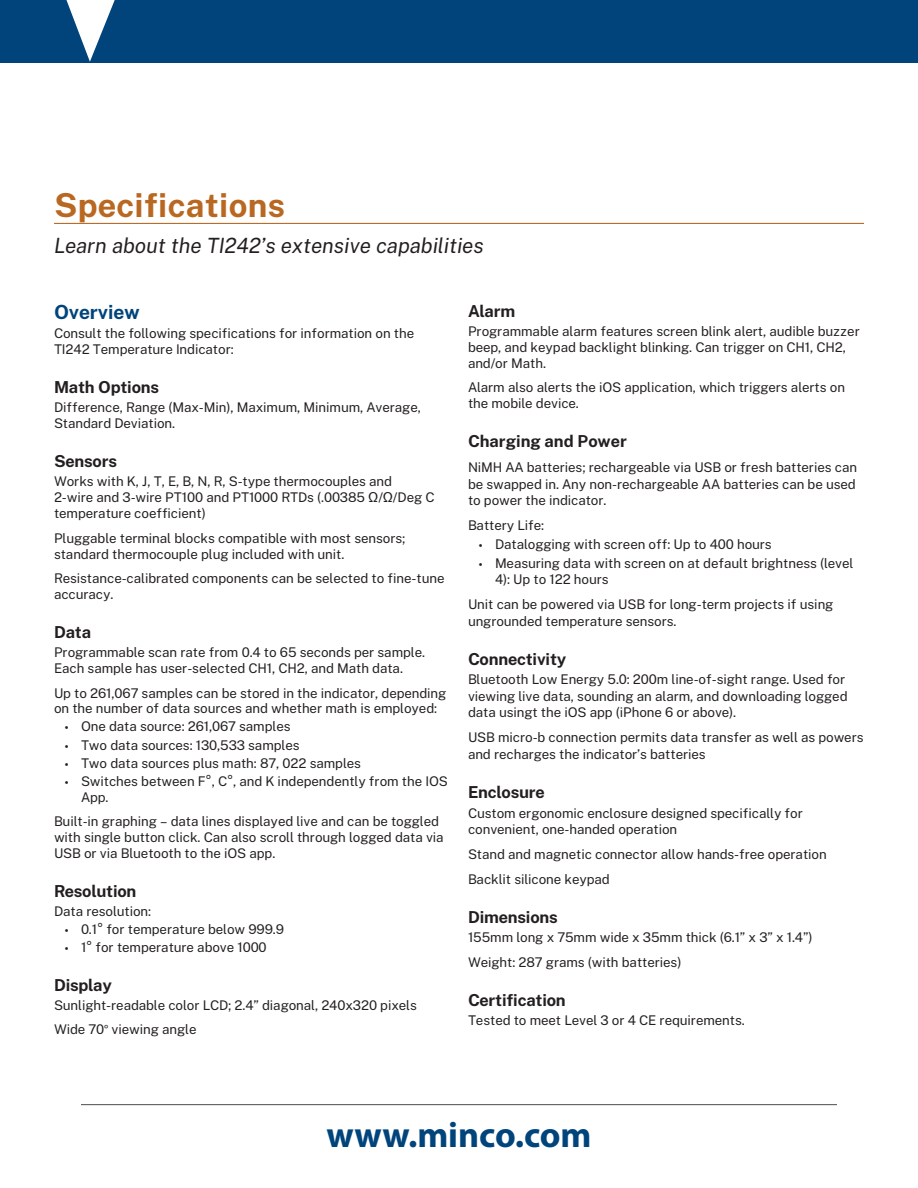
<style>
.page{position:relative;width:918px;height:1188px;background:#fff}
.page>*{position:absolute;margin:0;border:0;box-sizing:border-box;transform-origin:0 0}
.t1{font:700 36px "Myriad Pro";color:#00447c}
.HEADLINE_COPPER_W_LI{font:700 33px "Public Sans";letter-spacing:.005em;color:#b96822}
.SUBHEAD_IN_TEXT{font:italic 21px "Public Sans";letter-spacing:-.01em;color:#231f20}
.SUBHEAD_IN_TEXT-2{font:700 19.5px "Public Sans";letter-spacing:-.01em;color:#00447b}
.SUBHEAD_IN_TEXT-3{font:700 16.5px "Public Sans";letter-spacing:-.015em;color:#231f20}
.BODY_COPY{font:700 16.5px "Public Sans";letter-spacing:-.005em;color:#231f20}
.BODY_COPY-2{font:13.35px/15.9px "Public Sans";letter-spacing:-.01em;color:#231f20}
.s1{font-family:"Myriad Pro"}
</style>
<div class="page">
<div style="left:0;top:0;width:918px;height:62px;background:#00447b"></div>
<svg style="left:66px;top:0;width:49px;height:62px"></svg>
<hr style="left:81px;top:1104px;width:756px;height:1px;background:#4b4c4d">
<hr style="left:54px;top:223px;width:810px;height:1px;background:#b15b10">
<p class="HEADLINE_COPPER_W_LI" style="left:54px;top:179px;width:232px">Specifications</p>
<p class="SUBHEAD_IN_TEXT" style="left:54px;top:231px;width:431px">Learn about the TI242’s extensive capabilities</p>
<p class="SUBHEAD_IN_TEXT-2" style="left:54px;top:297px;width:87px">Overview</p>
<p class="BODY_COPY-2" style="left:54px;top:325px;width:362px">Consult the following specifications for information on the<br>TI242 Temperature Indicator:</p>
<p class="SUBHEAD_IN_TEXT-3" style="left:54px;top:375px;width:107px">Math Options</p>
<p class="BODY_COPY-2" style="left:54px;top:399px;width:368px">Difference, Range (Max-Min), Maximum, Minimum, Average,<br>Standard Deviation.</p>
<p class="SUBHEAD_IN_TEXT-3" style="left:54px;top:448px;width:64px">Sensors</p>
<p class="BODY_COPY-2" style="left:54px;top:473px;width:382px">Works with K, J, T, E, B, N, R, S-type thermocouples and<br>2-wire and 3-wire PT100 and PT1000 RTDs (.00385 Ω/Ω/Deg C temperature coefficient)</p>
<p class="BODY_COPY-2" style="left:54px;top:529px;width:353px">Pluggable terminal blocks compatible with most sensors; standard thermocouple plug included with unit.</p>
<p class="BODY_COPY-2" style="left:54px;top:570px;width:392px">Resistance-calibrated components can be selected to fine-tune accuracy.</p>
<p class="SUBHEAD_IN_TEXT-3" style="left:54px;top:619px;width:39px">Data</p>
<p class="BODY_COPY-2" style="left:54px;top:644px;width:373px">Programmable scan rate from 0.4 to 65 seconds per sample.<br>Each sample has user-selected CH1, CH2, and Math data.</p>
<p class="BODY_COPY-2" style="left:54px;top:684px;width:394px">Up to 261,067 samples can be stored in the indicator, depending on the number of data sources and whether math is employed:</p>
<p class="BODY_COPY-2" style="left:65px;top:718px;width:227px"><span class="s1">•</span> One data source: 261,067 samples</p>
<p class="BODY_COPY-2" style="left:65px;top:736px;width:236px"><span class="s1">•</span> Two data sources: 130,533 samples</p>
<p class="BODY_COPY-2" style="left:65px;top:754px;width:298px"><span class="s1">•</span> Two data sources plus math: 87, 022 samples</p>
<p class="BODY_COPY-2" style="left:81px;top:772px;width:368px;text-indent:-16px"><span class="s1">•</span> Switches between F°, C°, and K independently from the IOS<br>App.</p>
<p class="BODY_COPY-2" style="left:54px;top:813px;width:391px">Built-in graphing – data lines displayed live and can be toggled with single button click. Can also scroll through logged data via<br>USB or via Bluetooth to the iOS app.</p>
<p class="SUBHEAD_IN_TEXT-3" style="left:54px;top:878px;width:84px">Resolution</p>
<p class="BODY_COPY-2" style="left:54px;top:902px;width:99px">Data resolution:</p>
<p class="BODY_COPY-2" style="left:65px;top:920px;width:221px"><span class="s1">•</span> 0.1° for temperature below 999.9</p>
<p class="BODY_COPY-2" style="left:65px;top:938px;width:203px"><span class="s1">•</span> 1° for temperature above 1000</p>
<p class="SUBHEAD_IN_TEXT-3" style="left:54px;top:972px;width:60px">Display</p>
<p class="BODY_COPY-2" style="left:54px;top:996px;width:364px">Sunlight-readable color LCD; 2.4” diagonal, 240x320 pixels</p>
<p class="BODY_COPY-2" style="left:54px;top:1021px;width:144px">Wide 70<span class="s1">°</span> viewing angle</p>
<p class="SUBHEAD_IN_TEXT-3" style="left:468px;top:298px;width:49px">Alarm</p>
<p class="BODY_COPY-2" style="left:468px;top:323px;width:393px">Programmable alarm features screen blink alert, audible buzzer beep, and keypad backlight blinking. Can trigger on CH1, CH2, and/or Math.</p>
<p class="BODY_COPY-2" style="left:468px;top:379px;width:379px">Alarm also alerts the iOS application, which triggers alerts on the mobile device.</p>
<p class="BODY_COPY" style="left:468px;top:428px;width:160px">Charging and Power</p>
<p class="BODY_COPY-2" style="left:468px;top:458px;width:391px;line-height:16.5px;text-align:justify">NiMH AA batteries; rechargeable via USB or fresh batteries can be swapped in. Any non-rechargeable AA batteries can be used to power the indicator.</p>
<p class="BODY_COPY-2" style="left:468px;top:517px;width:78px">Battery Life:</p>
<p class="BODY_COPY-2" style="left:479px;top:536px;width:295px"><span class="s1">•</span> Datalogging with screen off: Up to 400 hours</p>
<p class="BODY_COPY-2" style="left:495px;top:554px;width:360px;line-height:16.5px;text-indent:-16px"><span class="s1">•</span> Measuring data with screen on at default brightness (level<br>4): Up to 122 hours</p>
<p class="BODY_COPY-2" style="left:468px;top:596px;width:367px;line-height:16.5px">Unit can be powered via USB for long-term projects if using ungrounded temperature sensors.</p>
<p class="SUBHEAD_IN_TEXT-3" style="left:468px;top:646px;width:100px">Connectivity</p>
<p class="BODY_COPY-2" style="left:468px;top:671px;width:381px;line-height:16.5px">Bluetooth Low Energy 5.0: 200m line-of-sight range. Used for viewing live data, sounding an alarm, and downloading logged data usingt the iOS app (iPhone 6 or above).</p>
<p class="BODY_COPY-2" style="left:468px;top:729px;width:397px;line-height:16.5px">USB micro-b connection permits data transfer as well as powers and recharges the indicator’s batteries</p>
<p class="SUBHEAD_IN_TEXT-3" style="left:468px;top:779px;width:78px">Enclosure</p>
<p class="BODY_COPY-2" style="left:468px;top:804px;width:336px;line-height:16.5px">Custom ergonomic enclosure designed specifically for convenient, one-handed operation</p>
<p class="BODY_COPY-2" style="left:468px;top:846px;width:360px">Stand and magnetic connector allow hands-free operation</p>
<p class="BODY_COPY-2" style="left:468px;top:871px;width:143px">Backlit silicone keypad</p>
<p class="SUBHEAD_IN_TEXT-3" style="left:468px;top:905px;width:91px">Dimensions</p>
<p class="BODY_COPY-2" style="left:468px;top:929px;width:346px">155mm long x 75mm wide x 35mm thick (6.1” x 3” x 1.4”)</p>
<p class="BODY_COPY-2" style="left:468px;top:953px;width:215px">Weight: 287 grams (with batteries)</p>
<p class="SUBHEAD_IN_TEXT-3" style="left:468px;top:987px;width:99px">Certification</p>
<p class="BODY_COPY-2" style="left:468px;top:1011px;width:278px">Tested to meet Level 3 or 4 CE requirements.</p>
<h1 class="t1" style="left:326px;top:1115px;width:267px">www.minco.com</h1>
</div>
